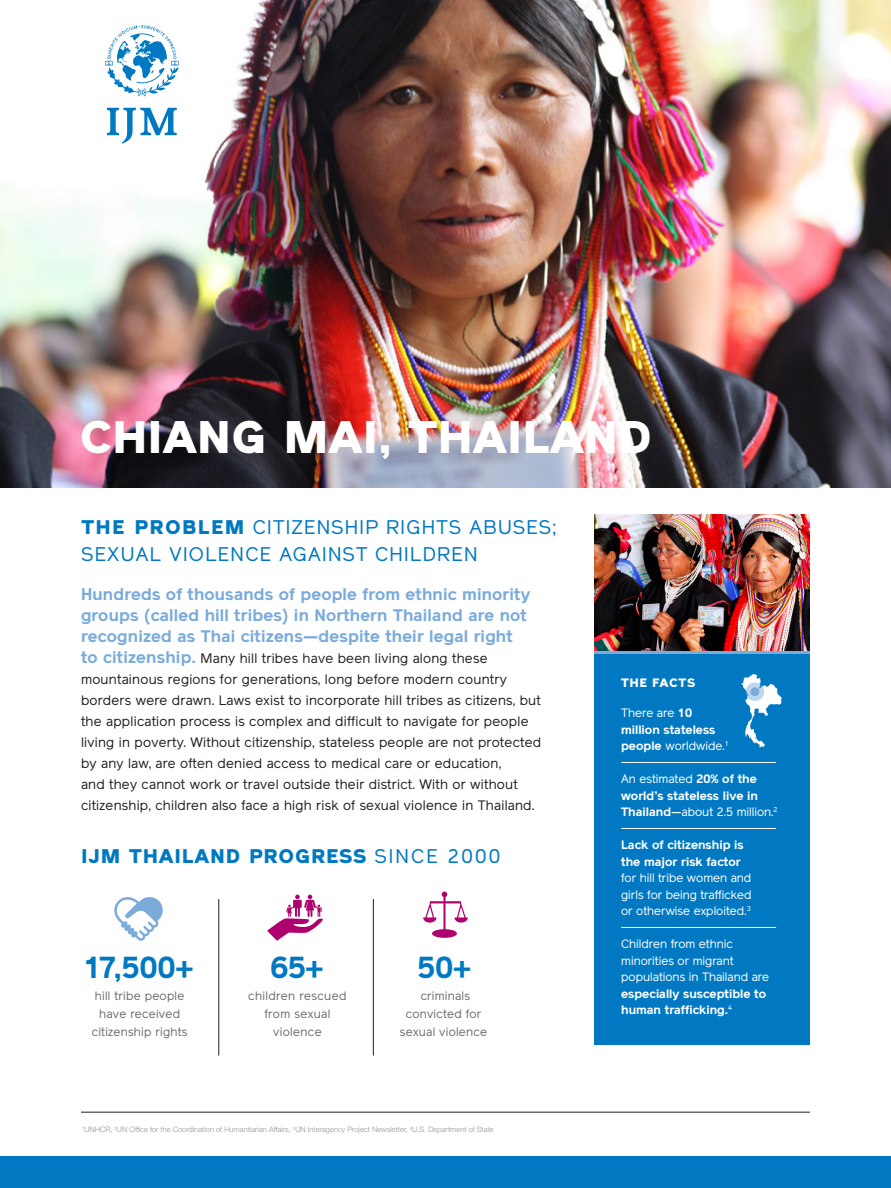
<style>
.page{position:relative;width:891px;height:1188px;background:#fff}
.page>*{position:absolute;margin:0;border:0;box-sizing:border-box;transform-origin:0 0}
.t1{font:900 45px "Reader";color:#fff}
.t2{font:700 30px "Reader";letter-spacing:.005em;color:#0079c2}
.t3{font:19.5px/27px "Reader";letter-spacing:.07em;color:#0079c2}
.t4{font:900 19.5px "Reader";letter-spacing:.04em;color:#0079c2}
.t5{font:700 16.5px/21px "Reader";letter-spacing:.01em;color:#7aabdb}
.t6{font:13.5px/21px "Reader";letter-spacing:.02em;color:#231f20}
.t7{font:12px/16.5px "Reader";color:#fff}
.t8{font:12px/18px "Reader";letter-spacing:.02em;color:#6c6d70;text-align:center}
.t9{font:700 12px/16.5px "Reader";color:#fff}
.t10{font:900 12px "Reader";letter-spacing:.05em;color:#fff}
.t11{font:300 7.5px "Helvetica Neue";color:#939598}
.s1{font-weight:900}
.s2{font-weight:700;font-size:16.5px;color:#7aabdb}
.s3{font-weight:400}
.s4{font-weight:700}
</style>
<div class="page">
<img style="left:0;top:0;width:891px;height:487px">
<div style="left:0;top:1156px;width:891px;height:32px;background:#0079c2"></div>
<hr style="left:219px;top:899px;width:1px;height:157px;background:#231f20">
<hr style="left:373px;top:899px;width:1px;height:157px;background:#231f20">
<div style="left:594px;top:652px;width:216px;height:393px;background:#0079c2"></div>
<hr style="left:621px;top:762px;width:155px;height:1px;background:#fff">
<hr style="left:621px;top:828px;width:155px;height:1px;background:#fff">
<hr style="left:621px;top:927px;width:155px;height:1px;background:#fff">
<div style="left:81px;top:0;width:121px;height:164px;background:#fff"></div>
<svg style="left:107px;top:108px;width:70px;height:36px"></svg>
<svg style="left:105px;top:25px;width:74px;height:71px"></svg>
<svg style="left:741px;top:674px;width:41px;height:73px"></svg>
<img style="left:594px;top:514px;width:216px;height:137px">
<hr style="left:594px;top:651px;width:216px;height:3px;background:#7aabdb">
<svg style="left:746px;top:682px;width:18px;height:19px"></svg>
<div style="left:750px;top:687px;width:9px;height:9px;background:#7aabdb;border-radius:50%"></div>
<svg style="left:423px;top:892px;width:45px;height:46px"></svg>
<svg style="left:267px;top:895px;width:56px;height:46px"></svg>
<hr style="left:81px;top:1112px;width:729px;height:1px;background:#231f20">
<svg style="left:114px;top:897px;width:49px;height:44px"></svg>
<p class="t1" style="left:80px;top:411px;width:573px">CHIANG MAI, THAILAND</p>
<p class="t3" style="left:81px;top:514px;width:476px"><span class="s1">THE PROBLEM</span> CITIZENSHIP RIGHTS ABUSES;<br>SEXUAL VIOLENCE AGAINST CHILDREN</p>
<p class="t5" style="left:81px;top:584px;width:451px">Hundreds of thousands of people from ethnic minority groups (called hill tribes) in Northern Thailand are not recognized as Thai citizens—despite their legal right</p>
<p class="t6" style="left:81px;top:648px;width:462px"><span class="s2">to citizenship.</span> Many hill tribes have been living along these mountainous regions for generations, long before modern country borders were drawn. Laws exist to incorporate hill tribes as citizens, but the application process is complex and difficult to navigate for people living in poverty. Without citizenship, stateless people are not protected by any law, are often denied access to medical care or education,<br>and they cannot work or travel outside their district. With or without citizenship, children also face a high risk of sexual violence in Thailand.</p>
<p class="t4" style="left:81px;top:844px;width:421px">IJM THAILAND PROGRESS <span class="s3">SINCE 2000</span></p>
<p class="t2" style="left:83px;top:949px;width:112px">17,500+</p>
<p class="t8" style="left:92px;top:987px;width:97px">hill tribe people have received citizenship rights</p>
<p class="t2" style="left:270px;top:949px;width:55px">65+</p>
<p class="t8" style="left:248px;top:987px;width:100px">children rescued from sexual violence</p>
<p class="t2" style="left:418px;top:949px;width:55px">50+</p>
<p class="t8" style="left:400px;top:987px;width:89px">criminals convicted for sexual violence</p>
<p class="t11" style="left:82px;top:1124px;width:413px"><sup>1</sup>UNHCR, <sup>2</sup>UN Office for the Coordination of Humanitarian Affairs, <sup>3</sup>UN Interagency Project Newsletter, <sup>4</sup>U.S. Department of State</p>
<p class="t10" style="left:621px;top:675px;width:76px">THE FACTS</p>
<p class="t9" style="left:621px;top:705px;width:109px"><span class="s3">There are</span> 10 million stateless people <span class="s3">worldwide.</span><sup>1</sup></p>
<p class="t9" style="left:621px;top:771px;width:158px"><span class="s3">An estimated</span> 20% of the world’s stateless live in<br>Thailand<span class="s3">—about 2.5 million.</span><sup>2</sup></p>
<p class="t7" style="left:621px;top:837px;width:132px"><span class="s4">Lack of citizenship is the major risk factor </span>for hill tribe women and girls for being trafficked or otherwise exploited.<sup>3</sup></p>
<p class="t7" style="left:621px;top:936px;width:150px">Children from ethnic minorities or migrant populations in Thailand are <span class="s4">especially susceptible to human trafficking.</span><sup>4</sup></p>
</div>
